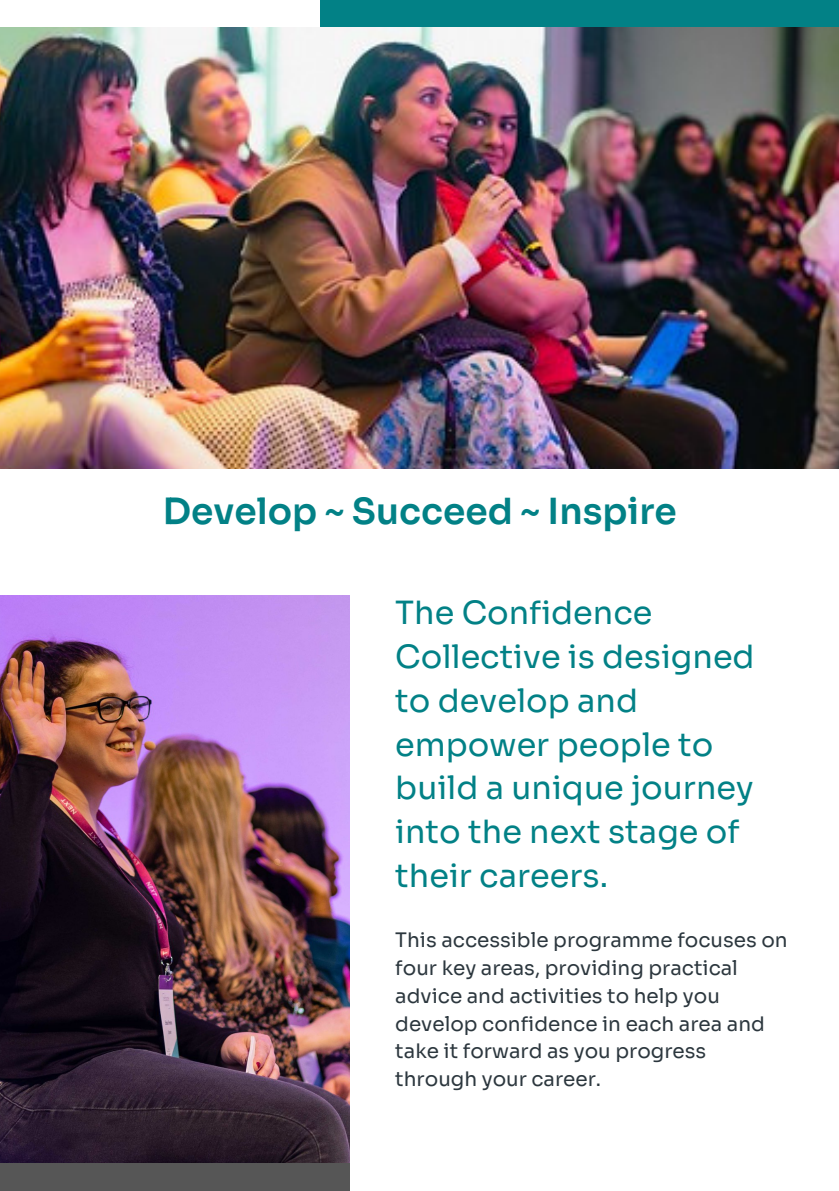
<style>
.page{position:relative;width:839px;height:1191px;background:#fff}
.page>*{position:absolute;margin:0;border:0;box-sizing:border-box;transform-origin:0 0}
.t1{font:600 36px "Sora";color:#028186}
.t2{font:32px/43.8px "Sora";color:#028186}
.t3{font:20px/28px "Sora";color:#2c373e}
</style>
<div class="page">
<img style="left:0;top:595px;width:350px;height:569px">
<div style="left:0;top:1164px;width:350px;height:27px;background:#565656"></div>
<div style="left:319px;top:0;width:519px;height:27px;background:#028186"></div>
<img style="left:0;top:27px;width:838px;height:441px">
<p class="t1" style="left:163px;top:489px;width:515px">Develop ~ Succeed ~ Inspire</p>
<p class="t2" style="left:395px;top:591px;width:361px">The Confidence<br>Collective is designed to develop and empower people to build a unique journey into the next stage of their careers.</p>
<p class="t3" style="left:395px;top:926px;width:394px">This accessible programme focuses on four key areas, providing practical advice and activities to help you develop confidence in each area and take it forward as you progress through your career.</p>
</div>
